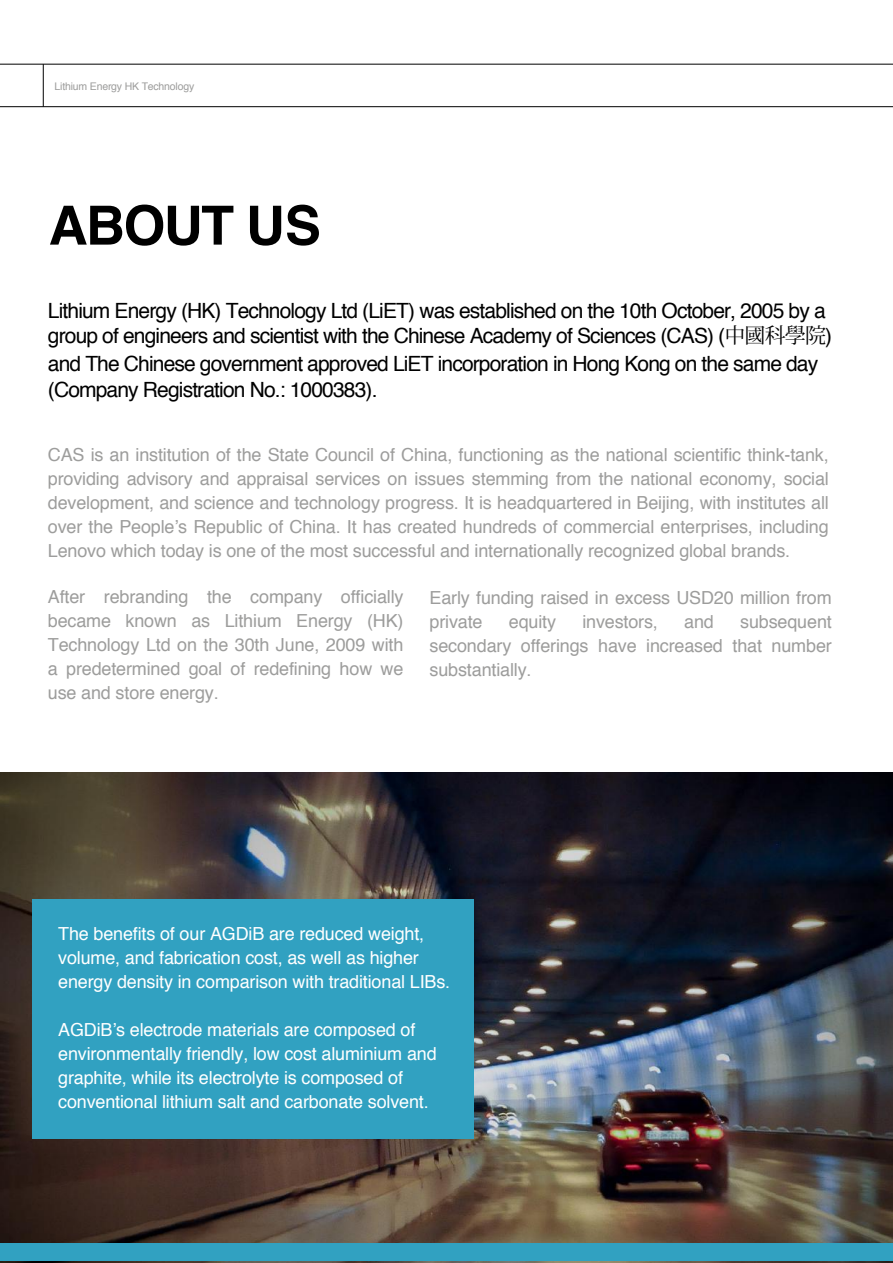
<style>
.page{position:relative;width:893px;height:1263px;background:#fff}
.page>*{position:absolute;margin:0;border:0;box-sizing:border-box;transform-origin:0 0}
.t1{font:700 54px "Helvetica";letter-spacing:-.03em;color:#000}
.t2{font:21px/25.2px "Helvetica";letter-spacing:-.04em;color:#000}
.t3{font:18px/24px "Helvetica";letter-spacing:-.01em;color:#9d9d9c;text-align:justify}
.t4{font:18px/24px "Helvetica";letter-spacing:-.01em;color:#fff}
.t5{font:10.5px "Helvetica";letter-spacing:-.02em;color:#9d9d9c}
.s1{font-family:"Koz Min Pr 6 N"}
</style>
<div class="page">
<hr style="left:43px;top:64px;width:1px;height:43px;background:#000">
<hr style="left:0;top:64px;width:893px;height:1px;background:#000">
<hr style="left:0;top:106px;width:893px;height:1px;background:#000">
<img style="left:0;top:772px;width:893px;height:491px">
<div style="left:0;top:1244px;width:893px;height:17px;background:#31a1c1"></div>
<div style="left:33px;top:899px;width:441px;height:240px;background:#31a1c1"></div>
<p class="t5" style="left:55px;top:78px;width:141px">Lithium Energy HK Technology</p>
<h1 class="t1" style="left:49px;top:182px;width:274px">ABOUT US</h1>
<p class="t2" style="left:48px;top:298px;width:786px">Lithium Energy (HK) Technology Ltd (LiET) was established on the 10th October, 2005 by a group of engineers and scientist with the Chinese Academy of Sciences (CAS) (<span class="s1">中國科學院</span>)</p>
<p class="t2" style="left:48px;top:351px;width:772px;line-height:26.5px">and The Chinese government approved LiET incorporation in Hong Kong on the same day (Company Registration No.: 1000383).</p>
<p class="t3" style="left:48px;top:443px;width:782px">CAS is an institution of the State Council of China, functioning as the national scientific think-tank, providing advisory and appraisal services on issues stemming from the national economy, social development, and science and technology progress. It is headquartered in Beijing, with institutes all over the People’s Republic of China. It has created hundreds of commercial enterprises, including Lenovo which today is one of the most successful and internationally recognized global brands.</p>
<p class="t3" style="left:48px;top:585px;width:357px">After rebranding the company officially became known as Lithium Energy (HK)<br>Technology Ltd on the 30th June, 2009 with a predetermined goal of redefining how we use and store energy.</p>
<p class="t3" style="left:430px;top:586px;width:404px">Early funding raised in excess USD20 million from private</p>
<p class="t3" style="left:430px;top:610px;width:404px;text-indent:311px">subsequent secondary offerings have increased that number substantially.</p>
<p class="t3" style="left:509px;top:610px;width:49px">equity</p>
<p class="t3" style="left:582px;top:610px;width:77px">investors,</p>
<p class="t3" style="left:684px;top:610px;width:31px">and</p>
<p class="t4" style="left:58px;top:922px;width:394px">The benefits of our AGDiB are reduced weight, volume, and fabrication cost, as well as higher energy density in comparison with traditional LIBs.</p>
<p class="t4" style="left:58px;top:1018px;width:380px">AGDiB’s electrode materials are composed of environmentally friendly, low cost aluminium and graphite, while its electrolyte is composed of conventional lithium salt and carbonate solvent.</p>
</div>
